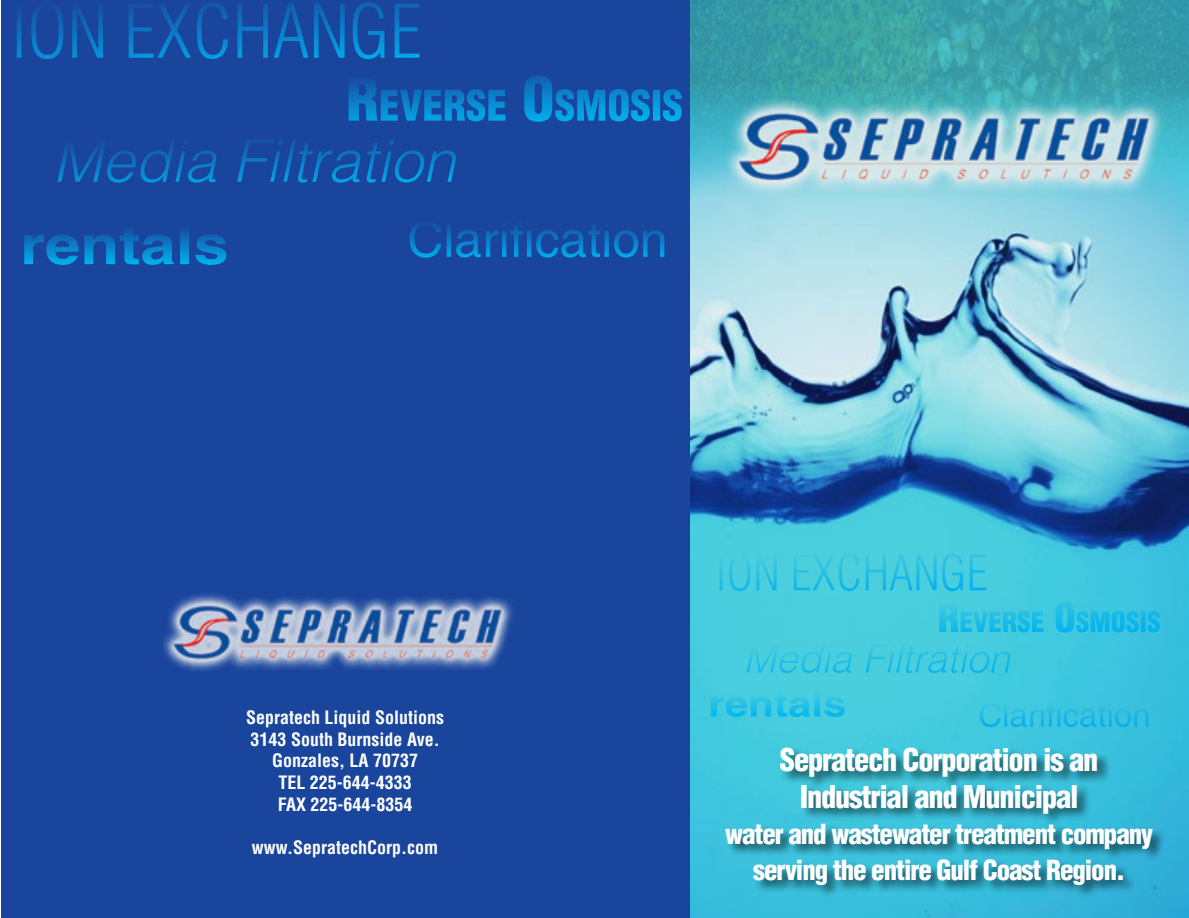
<style>
.page{position:relative;width:1189px;height:918px;background:#fff}
.page>*{position:absolute;margin:0;border:0;box-sizing:border-box;transform-origin:0 0}
.t1{font:900 condensed 30.6px/36.2px "Helvetica";letter-spacing:-.04em;color:#fff;text-align:center}
.t2{font:900 condensed 27px/36.2px "Helvetica";letter-spacing:-.04em;color:#fff;text-align:center}
.t3{font:700 condensed 18px/21.6px "Helvetica";color:#fff;text-align:center}
</style>
<div class="page">
<img style="left:689px;top:211px;width:500px;height:707px">
<img style="left:689px;top:0;width:500px;height:211px">
<div style="left:1px;top:0;width:688px;height:918px;background:#19459d"></div>
<svg style="left:719px;top:553px;width:267px;height:38px;background:#40cade"></svg>
<svg style="left:939px;top:602px;width:221px;height:31px;background:#2ec2e3"></svg>
<svg style="left:746px;top:644px;width:265px;height:29px;background:#3fc9df"></svg>
<svg style="left:980px;top:702px;width:168px;height:25px;background:#32c1e0"></svg>
<svg style="left:711px;top:691px;width:134px;height:26px;background:#35c6e2"></svg>
<div style="left:725px;top:747px;width:441px;height:152px;background:#000;opacity:.58"></div>
<img style="left:722px;top:95px;width:443px;height:103px">
<img style="left:163px;top:594px;width:350px;height:77px">
<svg style="left:17px;top:2px;width:403px;height:57px"></svg>
<svg style="left:349px;top:75px;width:333px;height:47px"></svg>
<svg style="left:57px;top:139px;width:399px;height:44px"></svg>
<svg style="left:409px;top:224px;width:255px;height:34px"></svg>
<svg style="left:24px;top:229px;width:202px;height:36px"></svg>
<p class="t3" style="left:246px;top:707px;width:200px">Sepratech Liquid Solutions<br>3143 South Burnside Ave.<br>Gonzales, LA 70737<br>TEL 225-644-4333<br>FAX 225-644-8354</p>
<p class="t3" style="left:252px;top:836px;width:188px">www.SepratechCorp.com</p>
<h1 class="t1" style="left:780px;top:742px;width:320px">Sepratech Corporation is an<br>Industrial and Municipal</h1>
<h2 class="t2" style="left:725px;top:815px;width:429px">water and wastewater treatment company serving the entire Gulf Coast Region.</h2>
</div>
